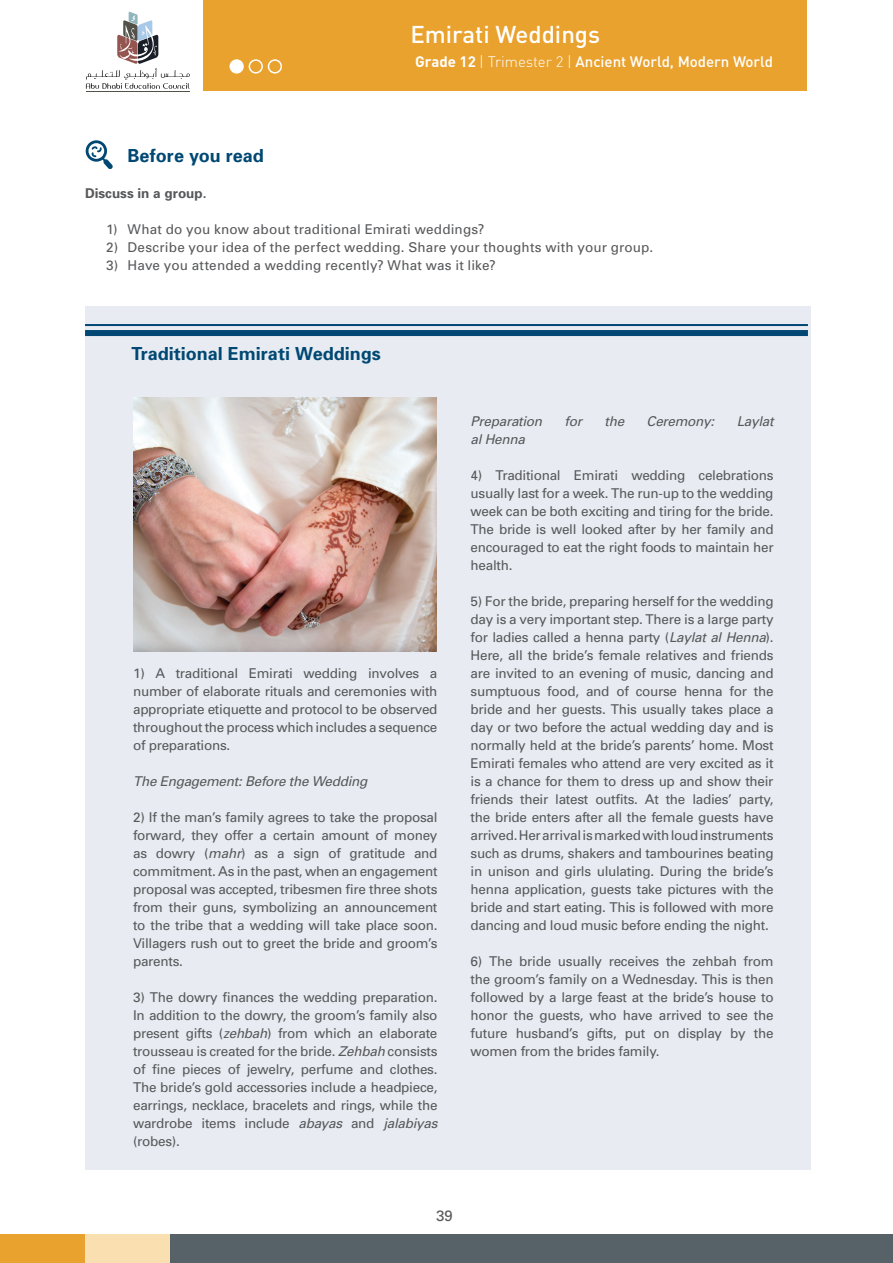
<style>
.page{position:relative;width:893px;height:1263px;background:#fff}
.page>*{position:absolute;margin:0;border:0;box-sizing:border-box;transform-origin:0 0}
.t1{font:500 24px "DIN";color:#fff}
.Task_Title{font:700 18px "Univers";color:#004873}
.t2{font:500 15px "DIN";color:#fff}
.t3{font:15px "Univers";color:#57585a}
.t4{font:13.5px/18px "Univers";letter-spacing:-.02em;color:#57585a;text-align:justify}
.t5{font:13.5px "Univers";letter-spacing:.01em;color:#57585a}
.t6{font:italic 13.5px "Univers";letter-spacing:-.02em;color:#57585a}
.t7{font:13.5px "Univers";letter-spacing:.015em;color:#57585a}
.Task_Instructions{font:700 13.5px "Univers";color:#57585a}
.s1{font-weight:700}
.s2{font-weight:300}
.s3{font-style:italic}
</style>
<div class="page">
<div style="left:203px;top:0;width:604px;height:90px;background:#eaa22e"></div>
<hr style="left:86px;top:91px;width:104px;height:1px;background:#53524a">
<svg style="left:86px;top:12px;width:104px;height:77px"></svg>
<div style="left:0;top:1235px;width:85px;height:28px;background:#eaa22e"></div>
<div style="left:85px;top:1235px;width:85px;height:28px;background:#fae0b1"></div>
<div style="left:170px;top:1235px;width:723px;height:28px;background:#566268"></div>
<svg style="left:86px;top:140px;width:27px;height:29px"></svg>
<div style="left:85px;top:306px;width:725px;height:863px;background:#e8ecf2"></div>
<hr style="left:85px;top:324px;width:723px;height:2px;background:#004873">
<div style="left:85px;top:330px;width:723px;height:6px;background:#004873"></div>
<div style="left:249px;top:59px;width:14px;height:15px;border:2px solid #fff;border-radius:50%"></div>
<div style="left:230px;top:60px;width:13px;height:13px;background:#fff;border-radius:50%"></div>
<div style="left:229px;top:59px;width:15px;height:15px;border:2px solid #fff;border-radius:50%"></div>
<div style="left:268px;top:59px;width:14px;height:15px;border:2px solid #fff;border-radius:50%"></div>
<img style="left:133px;top:397px;width:303px;height:254px">
<h1 class="t1" style="left:410px;top:18px;width:191px">Emirati Weddings</h1>
<p class="t2" style="left:415px;top:52px;width:360px"><span class="s1">Grade 12</span> <span class="s2">| Trimester 2 |</span> Ancient World, Modern World</p>
<p class="Task_Title" style="left:128px;top:144px;width:138px">Before you read</p>
<p class="Task_Instructions" style="left:85px;top:185px;width:123px">Discuss in a group.</p>
<p class="t5" style="left:106px;top:221px;width:380px">1) What do you know about traditional Emirati weddings?</p>
<p class="t5" style="left:106px;top:239px;width:548px">2) Describe your idea of the perfect wedding. Share your thoughts with your group.</p>
<p class="t7" style="left:106px;top:257px;width:391px">3) Have you attended a wedding recently? What was it like?</p>
<p class="Task_Title" style="left:132px;top:342px;width:251px">Traditional Emirati Weddings</p>
<p class="t4" style="left:133px;top:663px;width:306px">1) A traditional Emirati wedding involves a number of elaborate rituals and ceremonies with appropriate etiquette and protocol to be observed throughout the process which includes a sequence of preparations.</p>
<p class="t6" style="left:133px;top:772px;width:236px">The Engagement: Before the Wedding</p>
<p class="t4" style="left:133px;top:807px;width:306px">2) If the man’s family agrees to take the proposal forward, they offer a certain amount of money as dowry (<span class="s3">mahr</span>) as a sign of gratitude and commitment. As in the past, when an engagement proposal was accepted, tribesmen fire three shots from their guns, symbolizing an announcement to the tribe that a wedding will take place soon.<br>Villagers rush out to greet the bride and groom’s parents.</p>
<p class="t4" style="left:133px;top:987px;width:306px">3) The dowry finances the wedding preparation.<br>In addition to the dowry, the groom’s family also present gifts (<span class="s3">zehbah</span>) from which an elaborate trousseau is created for the bride. <span class="s3">Zehbah</span> consists of fine pieces of jewelry, perfume and clothes.<br>The bride’s gold accessories include a headpiece, earrings, necklace, bracelets and rings, while the wardrobe items include <span class="s3">abayas</span> and <span class="s3">jalabiyas </span>(robes).</p>
<p class="t6" style="left:471px;top:412px;width:73px">Preparation</p>
<p class="t6" style="left:565px;top:412px;width:19px">for</p>
<p class="t6" style="left:604px;top:412px;width:21px">the</p>
<p class="t6" style="left:647px;top:412px;width:69px">Ceremony:</p>
<p class="t6" style="left:737px;top:412px;width:38px">Laylat</p>
<p class="t6" style="left:471px;top:430px;width:56px">al Henna</p>
<p class="t4" style="left:471px;top:465px;width:304px">4) Traditional Emirati wedding celebrations usually last for a week. The run-up to the wedding week can be both exciting and tiring for the bride.<br>The bride is well looked after by her family and encouraged to eat the right foods to maintain her health.</p>
<p class="t4" style="left:471px;top:591px;width:304px">5) For the bride, preparing herself for the wedding day is a very important step. There is a large party for ladies called a henna party (<span class="s3">Laylat al Henna</span>).<br>Here, all the bride’s female relatives and friends are invited to an evening of music, dancing and sumptuous food, and of course henna for the bride and her guests. This usually takes place a day or two before the actual wedding day and is normally held at the bride’s parents’ home. Most Emirati females who attend are very excited as it is a chance for them to dress up and show their friends their latest outfits. At the ladies’ party, the bride enters after all the female guests have arrived. Her arrival is marked with loud instruments such as drums, shakers and tambourines beating in unison and girls ululating. During the bride’s henna application, guests take pictures with the bride and start eating. This is followed with more dancing and loud music before ending the night.</p>
<p class="t4" style="left:471px;top:951px;width:304px">6) The bride usually receives the zehbah from the groom’s family on a Wednesday. This is then followed by a large feast at the bride’s house to honor the guests, who have arrived to see the future husband’s gifts, put on display by the women from the brides family.</p>
<p class="t3" style="left:436px;top:1206px;width:18px">39</p>
</div>
